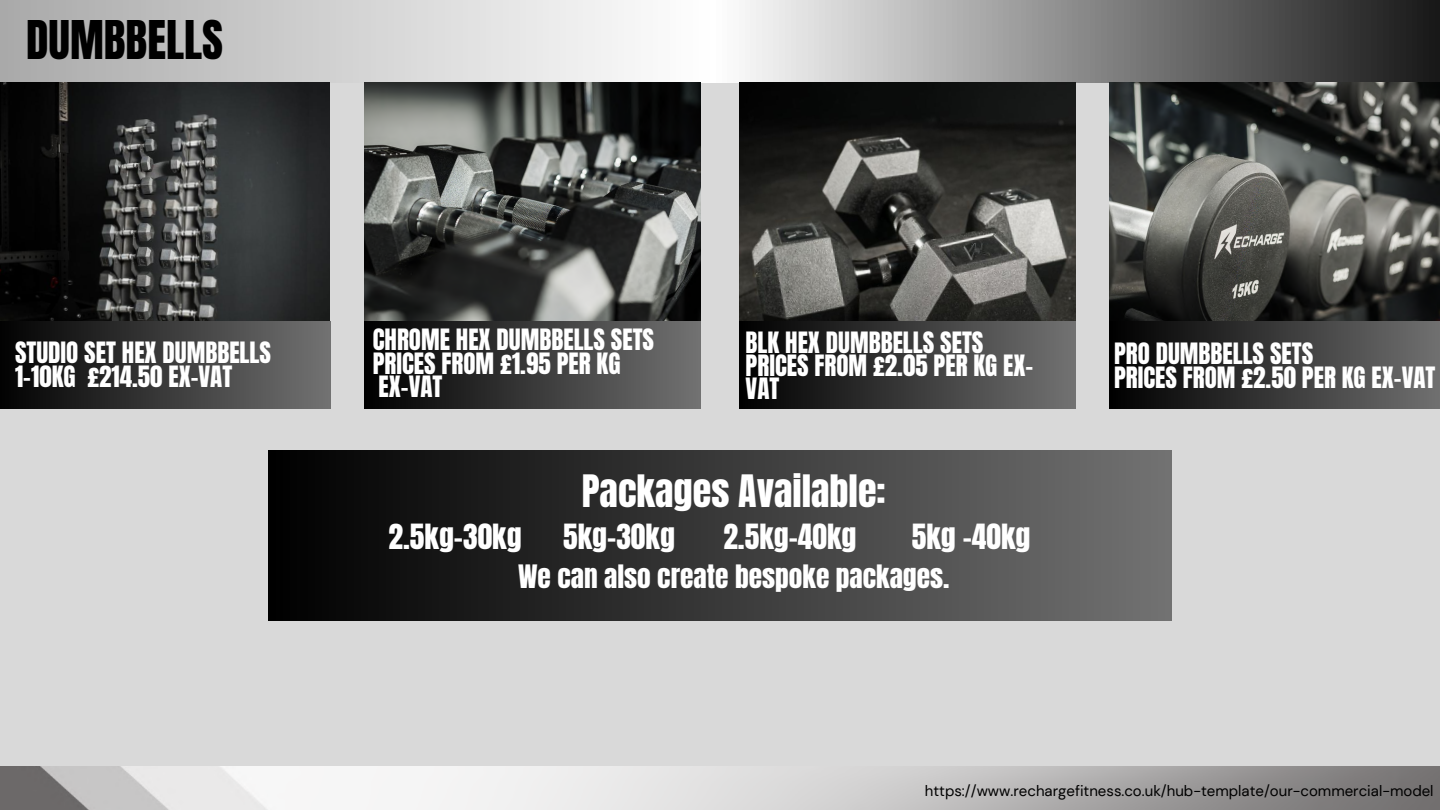
<style>
.page{position:relative;width:1440px;height:810px;background:#d9d9d9}
.page>*{position:absolute;margin:0;border:0;box-sizing:border-box;transform-origin:0 0}
.t1{font:45.4px "Anton";color:#000}
.t2{font:38px "Anton";color:#fff}
.t3{font:29.5px "Anton";color:#fff}
.t4{font:27.4px "Anton";color:#fff}
.t5{font:25px/23.2px "Anton";color:#fff}
.t6{font:15px "DM Sans";color:#000}
</style>
<div class="page">
<svg style="left:0;top:0;width:1440px;height:82px"></svg>
<img style="left:0;top:766px;width:1440px;height:44px">
<img style="left:739px;top:82px;width:337px;height:240px">
<div style="left:739px;top:322px;width:337px;height:86px;background:linear-gradient(to right,#000,#727272)"></div>
<img style="left:1110px;top:82px;width:330px;height:240px">
<div style="left:1110px;top:322px;width:330px;height:86px;background:linear-gradient(to right,#000,#707070)"></div>
<img style="left:0;top:82px;width:330px;height:240px">
<div style="left:0;top:322px;width:330px;height:86px;background:linear-gradient(to right,#020202,#727272)"></div>
<img style="left:364px;top:82px;width:336px;height:240px">
<div style="left:364px;top:322px;width:336px;height:86px;background:linear-gradient(to right,#000,#717171)"></div>
<div style="left:269px;top:450px;width:902px;height:171px;background:linear-gradient(to right,#000,#727272)"></div>
<h1 class="t1" style="left:26px;top:7px;width:198px">DUMBBELLS</h1>
<p class="t5" style="left:15px;top:341px;width:257px;line-height:24px">STUDIO SET HEX DUMBBELLS<br>1-10KG £214.50 EX-VAT</p>
<p class="t5" style="left:373px;top:329px;width:283px">CHROME HEX DUMBBELLS SETS<br>PRICES FROM £1.95 PER KG<br>EX-VAT</p>
<p class="t5" style="left:746px;top:331px;width:289px">BLK HEX DUMBBELLS SETS<br>PRICES FROM £2.05 PER KG EX-<br>VAT</p>
<p class="t5" style="left:1114px;top:342px;width:323px;line-height:24px">PRO DUMBBELLS SETS<br>PRICES FROM £2.50 PER KG EX-VAT</p>
<h2 class="t2" style="left:582px;top:463px;width:306px">Packages Available:</h2>
<p class="t3" style="left:389px;top:516px;width:135px">2.5kg-30kg</p>
<p class="t3" style="left:563px;top:516px;width:113px">5kg-30kg</p>
<p class="t3" style="left:723px;top:516px;width:135px">2.5kg-40kg</p>
<p class="t3" style="left:912px;top:516px;width:120px">5kg -40kg</p>
<p class="t4" style="left:518px;top:557px;width:433px">We can also create bespoke packages.</p>
<p class="t6" style="left:925px;top:781px;width:510px">https://www.rechargefitness.co.uk/hub-template/our-commercial-model</p>
</div>
